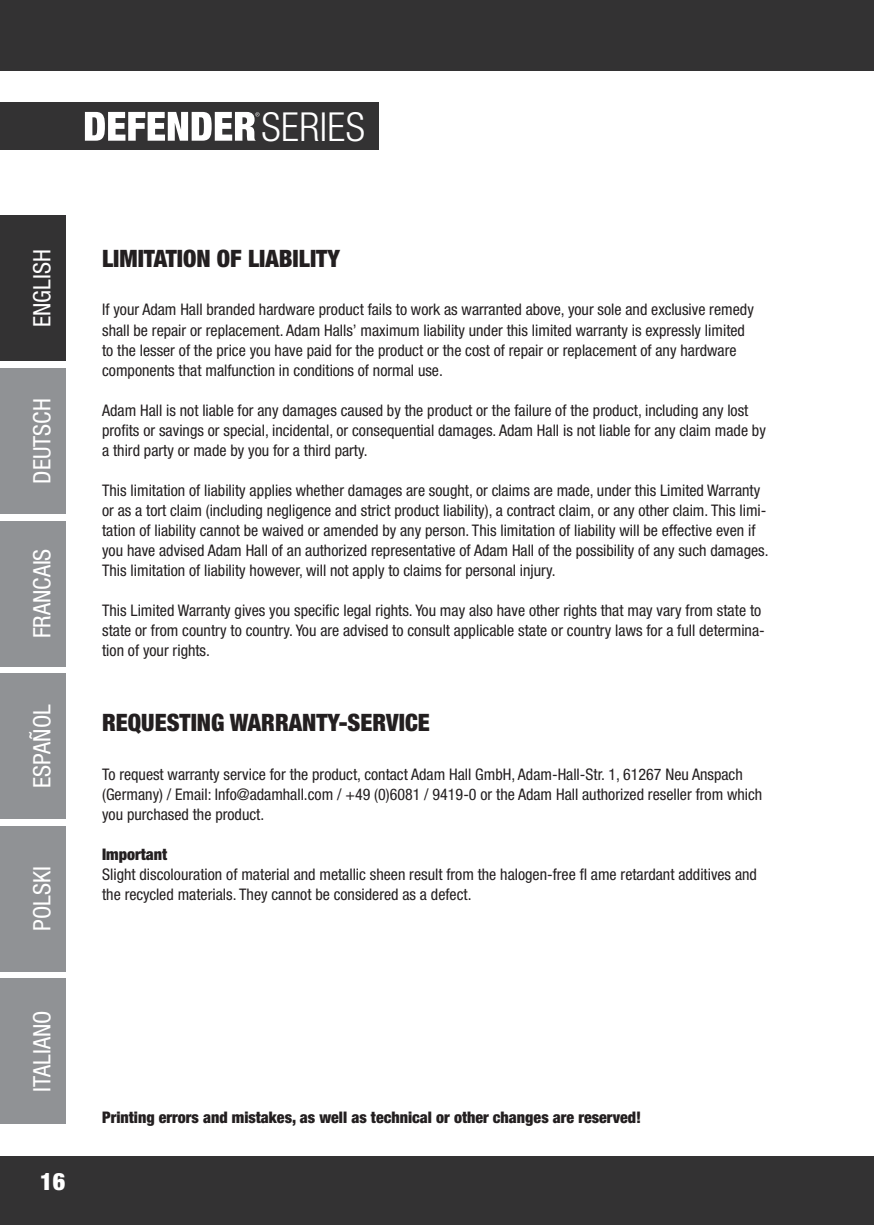
<style>
.page{position:relative;width:874px;height:1225px;background:#fff}
.page>*{position:absolute;margin:0;border:0;box-sizing:border-box;transform-origin:0 0}
.t1{font:300 condensed 40px "Helvetica Neue LT Pro";letter-spacing:.01em;color:#fff}
.t2{font:900 condensed 24px "Helvetica Neue LT Pro";color:#231f20}
.t3{font:condensed 24px "Helvetica Neue LT Std";color:#fff}
.t4{font:900 condensed 24px "Helvetica Neue LT Std";color:#fff}
.t5{font:condensed 16px/20px "Helvetica Neue LT Std";color:#231f20}
.t6{font:900 condensed 16px "Helvetica Neue LT Pro";color:#231f20}
.t7{font:900 condensed 16px "Helvetica Neue LT Std";color:#231f20}
</style>
<div class="page">
<div style="left:0;top:1155px;width:873px;height:70px;background:#333233"></div>
<div style="left:0;top:0;width:873px;height:71px;background:#333233"></div>
<div style="left:0;top:215px;width:66px;height:146px;background:#333233"></div>
<div style="left:0;top:368px;width:66px;height:146px;background:#909295"></div>
<div style="left:0;top:521px;width:66px;height:145px;background:#909295"></div>
<div style="left:0;top:673px;width:66px;height:146px;background:#909295"></div>
<div style="left:0;top:826px;width:66px;height:145px;background:#909295"></div>
<div style="left:0;top:978px;width:66px;height:146px;background:#909295"></div>
<div style="left:0;top:102px;width:378px;height:47px;background:#333233"></div>
<svg style="left:85px;top:112px;width:174px;height:29px"></svg>
<h1 class="t1" style="left:261px;top:104px;width:105px">SERIES</h1>
<h2 class="t3" style="left:28px;top:327px;width:79px;rotate:-90deg">ENGLISH</h2>
<h2 class="t3" style="left:28px;top:483px;width:87px;rotate:-90deg">DEUTSCH</h2>
<h2 class="t3" style="left:28px;top:638px;width:91px;rotate:-90deg">FRANCAIS</h2>
<h2 class="t3" style="left:28px;top:787px;width:85px;rotate:-90deg">ESPAÑOL</h2>
<h2 class="t3" style="left:28px;top:931px;width:66px;rotate:-90deg">POLSKI</h2>
<h2 class="t3" style="left:28px;top:1091px;width:82px;rotate:-90deg">ITALIANO</h2>
<h2 class="t4" style="left:40px;top:1166px;width:26px">16</h2>
<h2 class="t2" style="left:102px;top:244px;width:239px">LIMITATION OF LIABILITY</h2>
<p class="t5" style="left:102px;top:300px;width:653px">If your Adam Hall branded hardware product fails to work as warranted above, your sole and exclusive remedy shall be repair or replacement. Adam Halls’ maximum liability under this limited warranty is expressly limited to the lesser of the price you have paid for the product or the cost of repair or replacement of any hardware components that malfunction in conditions of normal use.</p>
<p class="t5" style="left:102px;top:400px;width:665px">Adam Hall is not liable for any damages caused by the product or the failure of the product, including any lost profits or savings or special, incidental, or consequential damages. Adam Hall is not liable for any claim made by a third party or made by you for a third party.</p>
<p class="t5" style="left:102px;top:480px;width:667px">This limitation of liability applies whether damages are sought, or claims are made, under this Limited Warranty or as a tort claim (including negligence and strict product liability), a contract claim, or any other claim. This limi&shy;tation of liability cannot be waived or amended by any person. This limitation of liability will be effective even if you have advised Adam Hall of an authorized representative of Adam Hall of the possibility of any such damages.<br>This limitation of liability however, will not apply to claims for personal injury.</p>
<p class="t5" style="left:102px;top:600px;width:663px">This Limited Warranty gives you specific legal rights. You may also have other rights that may vary from state to state or from country to country. You are advised to consult applicable state or country laws for a full determina&shy;tion of your rights.</p>
<h2 class="t2" style="left:102px;top:708px;width:329px">REQUESTING WARRANTY-SERVICE</h2>
<p class="t5" style="left:102px;top:764px;width:661px">To request warranty service for the product, contact Adam Hall GmbH, Adam-Hall-Str. 1, 61267 Neu Anspach (Germany) / Email: Info@adamhall.com / +49 (0)6081 / 9419-0 or the Adam Hall authorized reseller from which you purchased the product.</p>
<p class="t7" style="left:102px;top:844px;width:66px">Important</p>
<p class="t5" style="left:102px;top:864px;width:656px">Slight discolouration of material and metallic sheen result from the halogen-free fl ame retardant additives and the recycled materials. They cannot be considered as a defect.</p>
<p class="t6" style="left:102px;top:1108px;width:540px">Printing errors and mistakes, as well as technical or other changes are reserved!</p>
</div>
